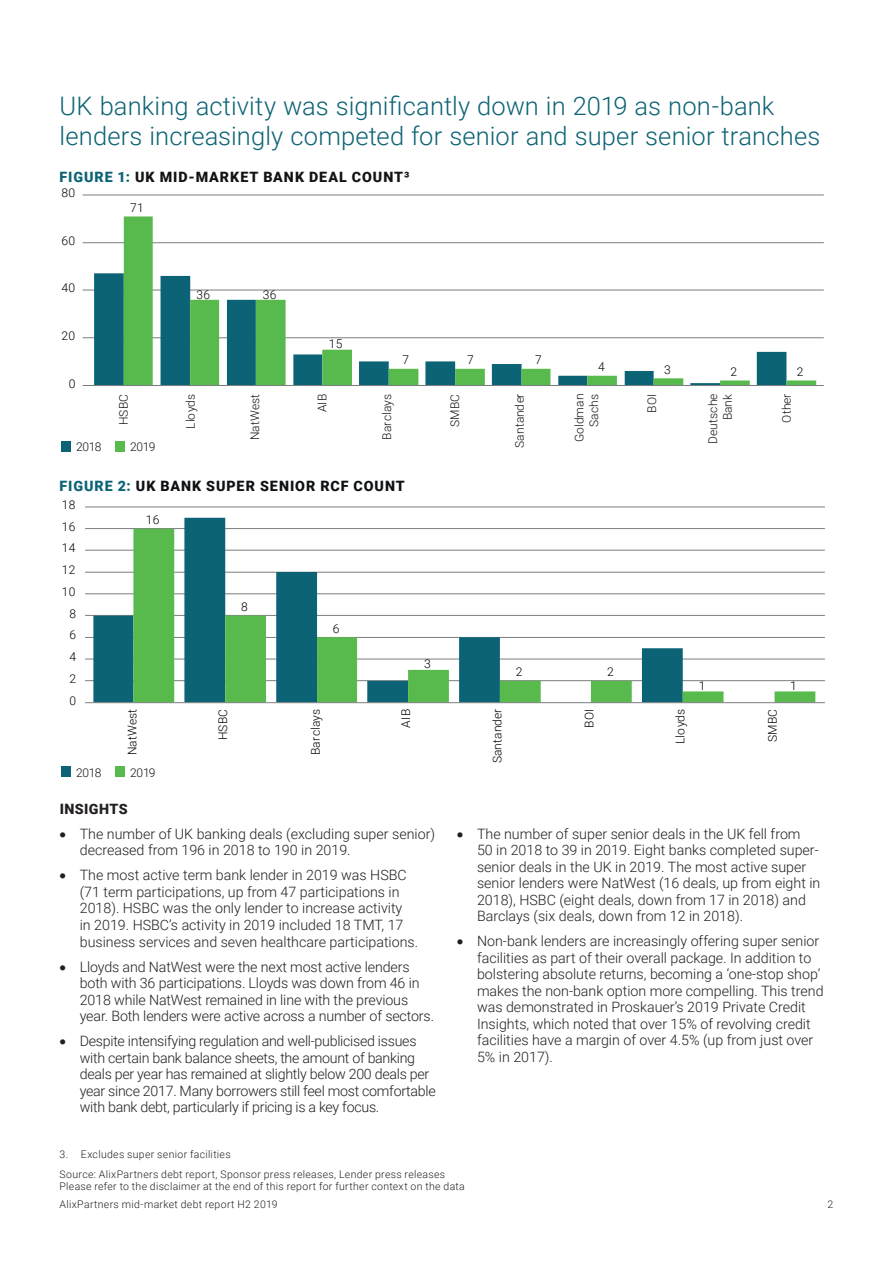
<style>
.page{position:relative;width:893px;height:1263px;background:#fff}
.page>*{position:absolute;margin:0;border:0;box-sizing:border-box;transform-origin:0 0}
.t1{font:300 25.5px/30.6px "Roboto";letter-spacing:.005em;color:#0c6375}
.t2{font:300 14.25px/16.5px "Roboto";color:#231f20}
.t3{font:300 14.25px/16.5px "Roboto";letter-spacing:-.02em;color:#231f20}
.t4{font:900 14.25px "Roboto";letter-spacing:.065em;color:#111314}
.t5{font:900 14.25px "Roboto";letter-spacing:.065em;color:#0f1214}
.t6{font:900 14.25px "Roboto";letter-spacing:.03em;color:#231f20}
.t7{font:300 12px "Roboto";letter-spacing:.015em;color:#000001}
.t8{font:300 12px/14.4px "Roboto";letter-spacing:.005em;color:#111314;text-align:right}
.t9{font:300 10.5px "Roboto";letter-spacing:.03em;color:#231f20}
.s1{color:#0c6375}
</style>
<div class="page">
<div style="left:116px;top:441px;width:9px;height:10px;background:#58ba4c"></div>
<div style="left:62px;top:441px;width:9px;height:10px;background:#0c6375"></div>
<hr style="left:83px;top:337px;width:741px;height:1px;background:#7b7e7f">
<hr style="left:83px;top:290px;width:741px;height:1px;background:#7b7e7f">
<hr style="left:83px;top:242px;width:741px;height:1px;background:#7b7e7f">
<hr style="left:83px;top:195px;width:741px;height:1px;background:#7b7e7f">
<svg style="left:94px;top:273px;width:30px;height:112px;background:#0f6576"></svg>
<svg style="left:124px;top:216px;width:692px;height:169px"></svg>
<hr style="left:83px;top:385px;width:741px;height:1px;background:#7b7e7f">
<hr style="left:85px;top:507px;width:740px;height:1px;background:#7b7e7f">
<hr style="left:85px;top:528px;width:740px;height:1px;background:#7b7e7f">
<hr style="left:85px;top:550px;width:740px;height:1px;background:#7b7e7f">
<hr style="left:85px;top:572px;width:740px;height:1px;background:#7b7e7f">
<hr style="left:85px;top:593px;width:740px;height:1px;background:#7b7e7f">
<hr style="left:85px;top:615px;width:740px;height:1px;background:#7b7e7f">
<hr style="left:85px;top:637px;width:740px;height:1px;background:#7b7e7f">
<hr style="left:85px;top:659px;width:740px;height:1px;background:#7b7e7f">
<hr style="left:85px;top:680px;width:740px;height:1px;background:#7b7e7f">
<svg style="left:93px;top:518px;width:133px;height:184px"></svg>
<svg style="left:133px;top:529px;width:682px;height:173px"></svg>
<hr style="left:85px;top:702px;width:740px;height:1px;background:#7b7e7f">
<div style="left:116px;top:767px;width:9px;height:10px;background:#58ba4c"></div>
<div style="left:62px;top:767px;width:9px;height:10px;background:#0c6375"></div>
<h1 class="t1" style="left:60px;top:89px;width:762px">UK banking activity was significantly down in 2019 as non-bank lenders increasingly competed for senior and super senior tranches</h1>
<p class="t4" style="left:60px;top:167px;width:351px"><span class="s1">FIGURE 1:</span> UK MID-MARKET BANK DEAL COUNT³</p>
<p class="t7" style="left:130px;top:199px;width:15px">71</p>
<p class="t7" style="left:61px;top:184px;width:15px">80</p>
<p class="t7" style="left:61px;top:232px;width:15px">60</p>
<p class="t7" style="left:61px;top:280px;width:15px">40</p>
<p class="t7" style="left:61px;top:327px;width:15px">20</p>
<p class="t7" style="left:69px;top:375px;width:8px">0</p>
<p class="t7" style="left:196px;top:287px;width:15px">36</p>
<p class="t7" style="left:263px;top:287px;width:15px">36</p>
<p class="t7" style="left:329px;top:335px;width:15px">15</p>
<p class="t7" style="left:402px;top:351px;width:8px">7</p>
<p class="t7" style="left:467px;top:351px;width:8px">7</p>
<p class="t7" style="left:535px;top:351px;width:8px">7</p>
<p class="t7" style="left:598px;top:358px;width:8px">4</p>
<p class="t7" style="left:664px;top:361px;width:8px">3</p>
<p class="t7" style="left:730px;top:363px;width:8px">2</p>
<p class="t7" style="left:797px;top:363px;width:8px">2</p>
<p class="t8" style="left:116px;top:425px;width:33px;rotate:-90deg">HSBC</p>
<p class="t8" style="left:183px;top:429px;width:36px;rotate:-90deg">Lloyds</p>
<p class="t8" style="left:247px;top:440px;width:48px;rotate:-90deg">NatWest</p>
<p class="t8" style="left:314px;top:412px;width:20px;rotate:-90deg">AIB</p>
<p class="t8" style="left:379px;top:440px;width:47px;rotate:-90deg">Barclays</p>
<p class="t8" style="left:447px;top:427px;width:34px;rotate:-90deg">SMBC</p>
<p class="t8" style="left:512px;top:448px;width:56px;rotate:-90deg">Santander</p>
<p class="t8" style="left:572px;top:442px;width:50px;rotate:-90deg">Goldman<br>Sachs</p>
<p class="t8" style="left:644px;top:413px;width:20px;rotate:-90deg">BOI</p>
<p class="t8" style="left:705px;top:444px;width:51px;rotate:-90deg">Deutsche<br>Bank</p>
<p class="t8" style="left:779px;top:423px;width:30px;rotate:-90deg">Other</p>
<p class="t8" style="left:76px;top:439px;width:27px">2018</p>
<p class="t8" style="left:130px;top:439px;width:27px">2019</p>
<p class="t5" style="left:60px;top:475px;width:347px"><span class="s1">FIGURE 2:</span> UK BANK SUPER SENIOR RCF COUNT</p>
<p class="t7" style="left:62px;top:496px;width:15px">18</p>
<p class="t7" style="left:62px;top:518px;width:15px">16</p>
<p class="t7" style="left:62px;top:540px;width:15px">14</p>
<p class="t7" style="left:62px;top:561px;width:15px">12</p>
<p class="t7" style="left:62px;top:583px;width:15px">10</p>
<p class="t7" style="left:69px;top:605px;width:8px">8</p>
<p class="t7" style="left:69px;top:627px;width:8px">6</p>
<p class="t7" style="left:69px;top:648px;width:8px">4</p>
<p class="t7" style="left:69px;top:670px;width:8px">2</p>
<p class="t7" style="left:69px;top:692px;width:8px">0</p>
<p class="t7" style="left:146px;top:511px;width:15px">16</p>
<p class="t7" style="left:241px;top:598px;width:8px">8</p>
<p class="t7" style="left:333px;top:620px;width:8px">6</p>
<p class="t7" style="left:424px;top:656px;width:8px">3</p>
<p class="t7" style="left:516px;top:663px;width:8px">2</p>
<p class="t7" style="left:607px;top:663px;width:8px">2</p>
<p class="t7" style="left:699px;top:677px;width:8px">1</p>
<p class="t7" style="left:790px;top:677px;width:8px">1</p>
<p class="t7" style="left:124px;top:755px;width:48px;rotate:-90deg">NatWest</p>
<p class="t7" style="left:215px;top:740px;width:33px;rotate:-90deg">HSBC</p>
<p class="t7" style="left:307px;top:755px;width:47px;rotate:-90deg">Barclays</p>
<p class="t7" style="left:398px;top:727px;width:20px;rotate:-90deg">AIB</p>
<p class="t7" style="left:489px;top:763px;width:56px;rotate:-90deg">Santander</p>
<p class="t7" style="left:581px;top:728px;width:20px;rotate:-90deg">BOI</p>
<p class="t7" style="left:672px;top:744px;width:36px;rotate:-90deg">Lloyds</p>
<p class="t7" style="left:764px;top:742px;width:34px;rotate:-90deg">SMBC</p>
<p class="t8" style="left:76px;top:765px;width:27px">2018</p>
<p class="t8" style="left:130px;top:765px;width:27px">2019</p>
<p class="t6" style="left:60px;top:799px;width:69px">INSIGHTS</p>
<p class="t2" style="left:80px;top:825px;width:357px;text-indent:-20px">• The number of UK banking deals (excluding super senior) decreased from 196 in 2018 to 190 in 2019.</p>
<p class="t2" style="left:80px;top:867px;width:340px;text-indent:-20px">• The most active term bank lender in 2019 was HSBC (71 term participations, up from 47 participations in 2018). HSBC was the only lender to increase activity<br>in 2019. HSBC’s activity in 2019 included 18 TMT, 17 business services and seven healthcare participations.</p>
<p class="t2" style="left:80px;top:958px;width:356px;text-indent:-20px">• Lloyds and NatWest were the next most active lenders both with 36 participations. Lloyds was down from 46 in 2018 while NatWest remained in line with the previous year. Both lenders were active across a number of sectors.</p>
<p class="t3" style="left:80px;top:1032px;width:357px;text-indent:-20px">• Despite intensifying regulation and well-publicised issues with certain bank balance sheets, the amount of banking deals per year has remained at slightly below 200 deals per year since 2017. Many borrowers still feel most comfortable with bank debt, particularly if pricing is a key focus.</p>
<p class="t2" style="left:477px;top:825px;width:345px;text-indent:-20px">• The number of super senior deals in the UK fell from<br>50 in 2018 to 39 in 2019. Eight banks completed super&shy;senior deals in the UK in 2019. The most active super senior lenders were NatWest (16 deals, up from eight in 2018), HSBC (eight deals, down from 17 in 2018) and Barclays (six deals, down from 12 in 2018).</p>
<p class="t2" style="left:477px;top:932px;width:348px;text-indent:-20px">• Non-bank lenders are increasingly offering super senior facilities as part of their overall package. In addition to bolstering absolute returns, becoming a ‘one-stop shop’ makes the non-bank option more compelling. This trend was demonstrated in Proskauer’s 2019 Private Credit Insights, which noted that over 15% of revolving credit facilities have a margin of over 4.5% (up from just over 5% in 2017).</p>
<p class="t9" style="left:60px;top:1147px;width:173px">3. Excludes super senior facilities</p>
<p class="t9" style="left:60px;top:1166px;width:387px">Source: AlixPartners debt report, Sponsor press releases, Lender press releases</p>
<p class="t9" style="left:60px;top:1179px;width:407px">Please refer to the disclaimer at the end of this report for further context on the data</p>
<p class="t9" style="left:60px;top:1197px;width:219px">AlixPartners mid-market debt report H2 2019</p>
<p class="t9" style="left:828px;top:1197px;width:7px">2</p>
</div>
